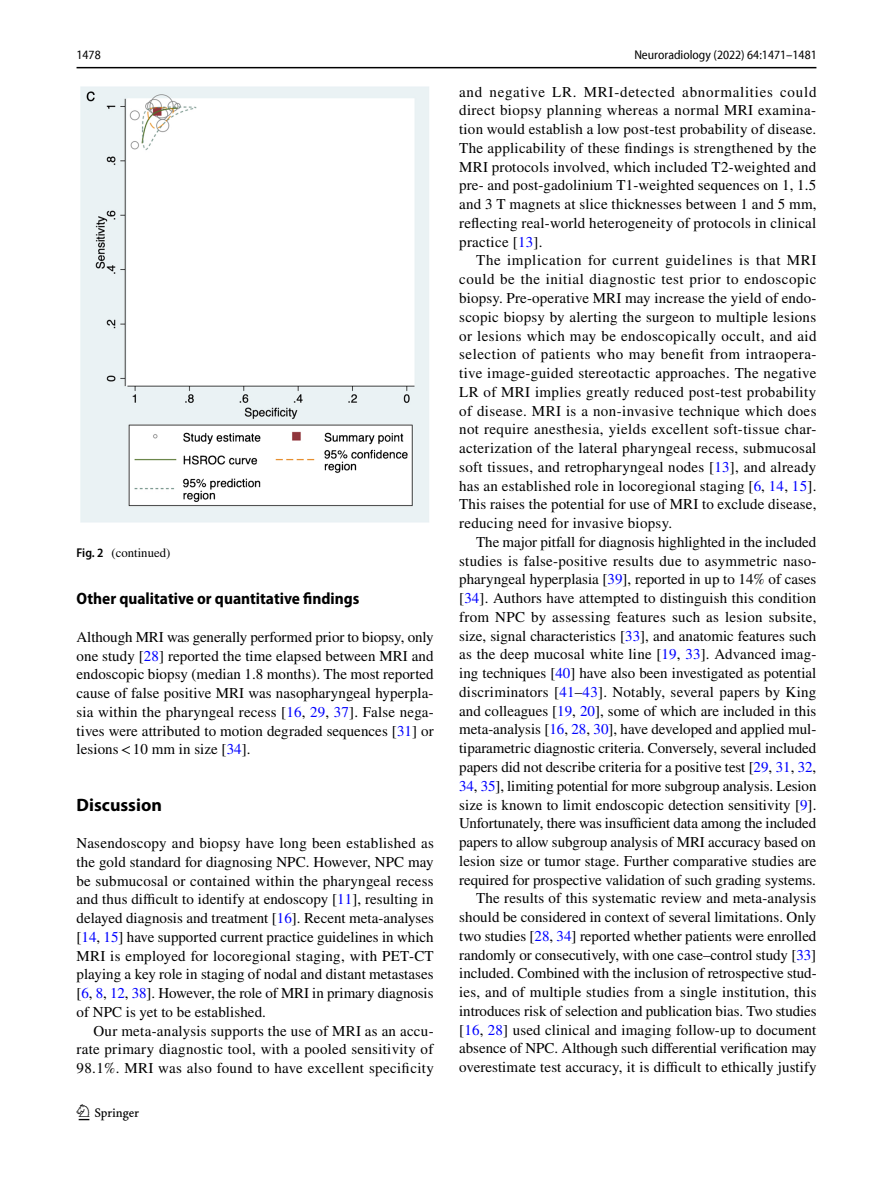
<style>
.page{position:relative;width:893px;height:1187px;background:#fff}
.page>*{position:absolute;margin:0;border:0;box-sizing:border-box;transform-origin:0 0}
.t1{font:22.5px "Springnew Regular 2";color:#000}
.t2{font:700 18px "Myriad Pro";color:#000}
.t3{font:700 semi-condensed 16.5px "Myriad Pro";color:#000}
.t4{font:15px/18.8px "STIX";color:#000;text-align:justify}
.t5{font:semi-condensed 12.75px "Myriad Pro Unic";color:#000}
.t6{font:12.75px "STIX";color:#000}
.s1{font-family:"Myriad Pro";font-weight:600;font-stretch:semi-condensed}
.s2{color:#00f}
</style>
<div class="page">
<hr style="left:77px;top:67px;width:739px;height:1px;background:#000">
<img style="left:81px;top:87px;width:348px;height:435px">
<p class="t5" style="left:76px;top:50px;width:26px">1478</p>
<p class="t5" style="left:634px;top:50px;width:184px">Neuroradiology (2022) 64:1471–1481</p>
<p class="t6" style="left:77px;top:544px;width:95px"><span class="s1">Fig. 2</span> (continued)</p>
<p class="t3" style="left:77px;top:589px;width:284px">Other qualitative or quantitative findings</p>
<p class="t4" style="left:77px;top:628px;width:359px">Although MRI was generally performed prior to biopsy, only one study [<span class="s2">28</span>] reported the time elapsed between MRI and endoscopic biopsy (median 1.8 months). The most reported cause of false positive MRI was nasopharyngeal hyperpla&shy;sia within the pharyngeal recess [<span class="s2">16</span>, <span class="s2">29</span>, <span class="s2">37</span>]. False nega&shy;tives were attributed to motion degraded sequences [<span class="s2">31</span>] or lesions&lt;10 mm in size [<span class="s2">34</span>].</p>
<p class="t2" style="left:77px;top:792px;width:87px">Discussion</p>
<p class="t4" style="left:77px;top:834px;width:359px">Nasendoscopy and biopsy have long been established as the gold standard for diagnosing NPC. However, NPC may be submucosal or contained within the pharyngeal recess and thus difficult to identify at endoscopy [<span class="s2">11</span>], resulting in delayed diagnosis and treatment [<span class="s2">16</span>]. Recent meta-analyses [<span class="s2">14</span>, <span class="s2">15</span>] have supported current practice guidelines in which MRI is employed for locoregional staging, with PET-CT playing a key role in staging of nodal and distant metastases [<span class="s2">6</span>, <span class="s2">8</span>, <span class="s2">12</span>, <span class="s2">38</span>]. However, the role of MRI in primary diagnosis of NPC is yet to be established.</p>
<p class="t4" style="left:77px;top:1022px;width:359px;text-indent:17px">Our meta-analysis supports the use of MRI as an accu&shy;rate primary diagnostic tool, with a pooled sensitivity of 98.1%. MRI was also found to have excellent specificity</p>
<h1 class="t1" style="left:79px;top:1104px;width:62px">1 3</h1>
<p class="t4" style="left:459px;top:83px;width:359px">and negative LR. MRI-detected abnormalities could direct biopsy planning whereas a normal MRI examina&shy;tion would establish a low post-test probability of disease.<br>The applicability of these findings is strengthened by the MRI protocols involved, which included T2-weighted and pre- and post-gadolinium T1-weighted sequences on 1, 1.5 and 3 T magnets at slice thicknesses between 1 and 5 mm, reflecting real-world heterogeneity of protocols in clinical practice [<span class="s2">13</span>].</p>
<p class="t4" style="left:459px;top:252px;width:359px;text-indent:17px">The implication for current guidelines is that MRI could be the initial diagnostic test prior to endoscopic biopsy. Pre-operative MRI may increase the yield of endo&shy;scopic biopsy by alerting the surgeon to multiple lesions or lesions which may be endoscopically occult, and aid selection of patients who may benefit from intraopera&shy;tive image-guided stereotactic approaches. The negative LR of MRI implies greatly reduced post-test probability of disease. MRI is a non-invasive technique which does not require anesthesia, yields excellent soft-tissue char&shy;acterization of the lateral pharyngeal recess, submucosal soft tissues, and retropharyngeal nodes [<span class="s2">13</span>], and already has an established role in locoregional staging [<span class="s2">6</span>, <span class="s2">14</span>, <span class="s2">15</span>].<br>This raises the potential for use of MRI to exclude disease, reducing need for invasive biopsy.</p>
<p class="t4" style="left:459px;top:533px;width:359px;text-align:right">The major pitfall for diagnosis highlighted in the included studies is false-positive results due to asymmetric naso&shy;pharyngeal hyperplasia [<span class="s2">39</span>], reported in up to 14% of cases [<span class="s2">34</span>]. Authors have attempted to distinguish this condition from NPC by assessing features such as lesion subsite, size, signal characteristics [<span class="s2">33</span>], and anatomic features such as the deep mucosal white line [<span class="s2">19</span>, <span class="s2">33</span>]. Advanced imag&shy;ing techniques [<span class="s2">40</span>] have also been investigated as potential discriminators [<span class="s2">41</span>–<span class="s2">43</span>]. Notably, several papers by King and colleagues [<span class="s2">19</span>, <span class="s2">20</span>], some of which are included in this meta-analysis [<span class="s2">16</span>, <span class="s2">28</span>, <span class="s2">30</span>], have developed and applied mul&shy;tiparametric diagnostic criteria. Conversely, several included papers did not describe criteria for a positive test [<span class="s2">29</span>, <span class="s2">31</span>, <span class="s2">32</span>, <span class="s2">34</span>, <span class="s2">35</span>], limiting potential for more subgroup analysis. Lesion size is known to limit endoscopic detection sensitivity [<span class="s2">9</span>].<br>Unfortunately, there was insufficient data among the included papers to allow subgroup analysis of MRI accuracy based on lesion size or tumor stage. Further comparative studies are required for prospective validation of such grading systems.<br>The results of this systematic review and meta-analysis should be considered in context of several limitations. Only two studies [<span class="s2">28</span>, <span class="s2">34</span>] reported whether patients were enrolled randomly or consecutively, with one case–control study [<span class="s2">33</span>] included. Combined with the inclusion of retrospective stud&shy;ies, and of multiple studies from a single institution, this introduces risk of selection and publication bias. Two studies [<span class="s2">16</span>, <span class="s2">28</span>] used clinical and imaging follow-up to document absence of NPC. Although such differential verification may overestimate test accuracy, it is difficult to ethically justify</p>
</div>
